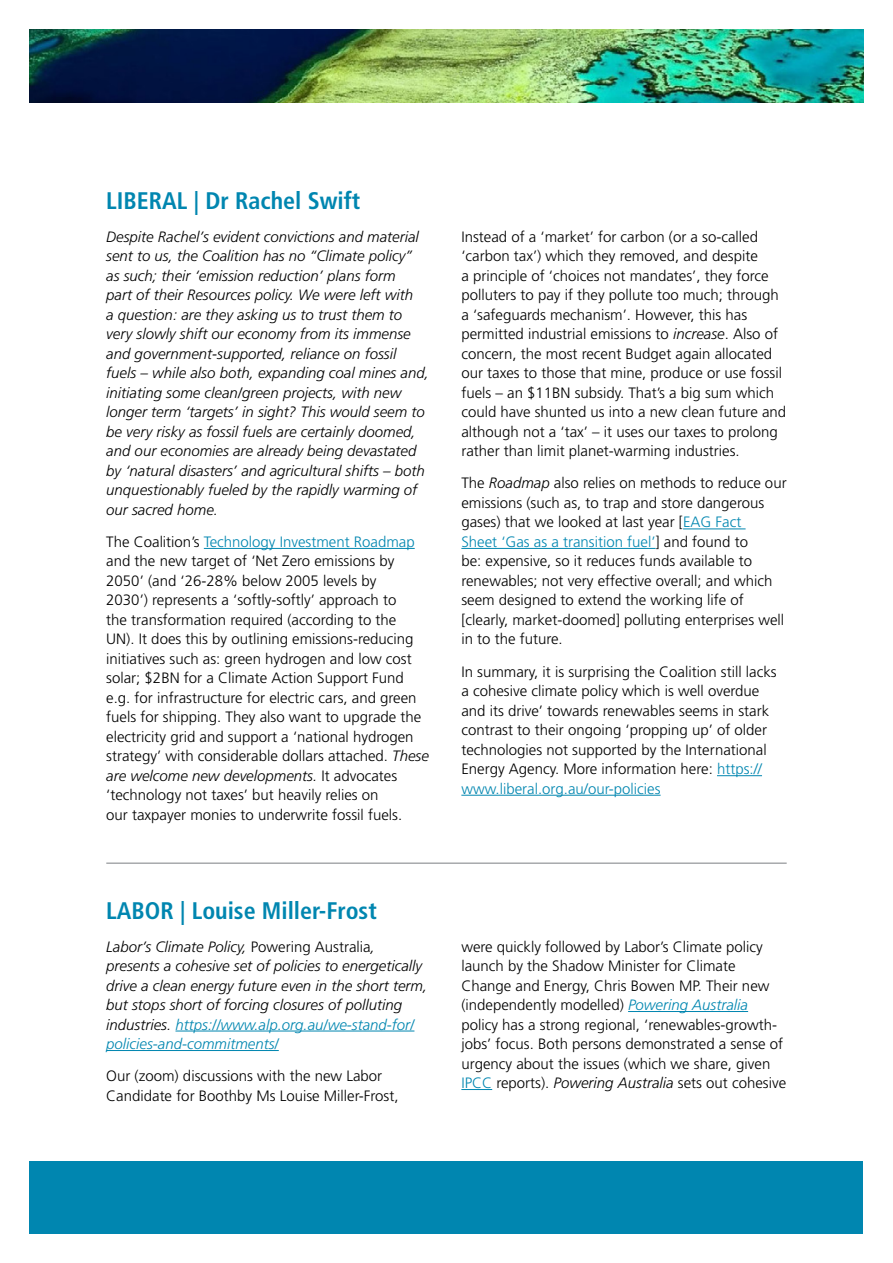
<style>
.page{position:relative;width:893px;height:1263px;background:#fff}
.page>*{position:absolute;margin:0;border:0;box-sizing:border-box;transform-origin:0 0}
.t1{font:700 condensed 24px "Frutiger LT Std";color:#0086b0}
.t2{font:300 15px/19.5px "Frutiger LT Std";color:#000}
.t3{font:italic 300 15px/19.5px "Frutiger LT Std";color:#000}
.s1{color:#0086b0}
.s2{font-style:italic}
.s3{font-style:normal}
.s4{font-style:italic;color:#0086b0}
</style>
<div class="page">
<hr style="left:204px;top:548px;width:211px;height:1px;background:#0086b0">
<hr style="left:683px;top:528px;width:63px;height:1px;background:#0086b0">
<hr style="left:461px;top:548px;width:195px;height:1px;background:#0086b0">
<hr style="left:717px;top:775px;width:45px;height:1px;background:#0086b0">
<hr style="left:461px;top:795px;width:200px;height:1px;background:#0086b0">
<hr style="left:106px;top:862px;width:681px;height:2px;background:#a7a9ac">
<hr style="left:175px;top:1031px;width:239px;height:1px;background:#0086b0">
<hr style="left:106px;top:1050px;width:173px;height:1px;background:#0086b0">
<hr style="left:628px;top:1011px;width:120px;height:1px;background:#0086b0">
<hr style="left:461px;top:1089px;width:31px;height:1px;background:#0086b0">
<img style="left:30px;top:30px;width:833px;height:72px">
<div style="left:30px;top:1161px;width:833px;height:72px;background:#0086b0"></div>
<h1 class="t1" style="left:106px;top:187px;width:255px">LIBERAL | Dr Rachel Swift</h1>
<p class="t3" style="left:106px;top:227px;width:324px">Despite Rachel’s evident convictions and material sent to us, the Coalition has no “Climate policy” as such; their ‘emission reduction’ plans form<br>part of their Resources policy. We were left with<br>a question: are they asking us to trust them to very slowly shift our economy from its immense and government-supported, reliance on fossil fuels – while also both, expanding coal mines and, initiating some clean/green projects, with new longer term ‘targets’ in sight? This would seem to be very risky as fossil fuels are certainly doomed, and our economies are already being devastated by ‘natural disasters’ and agricultural shifts – both unquestionably fueled by the rapidly warming of our sacred home.</p>
<p class="t2" style="left:106px;top:532px;width:324px">The Coalition’s <span class="s1">Technology Investment Roadmap </span>and the new target of ‘Net Zero emissions by 2050’ (and ‘26-28% below 2005 levels by<br>2030’) represents a ‘softly-softly’ approach to<br>the transformation required (according to the<br>UN). It does this by outlining emissions-reducing initiatives such as: green hydrogen and low cost solar; $2BN for a Climate Action Support Fund e.g. for infrastructure for electric cars, and green fuels for shipping. They also want to upgrade the electricity grid and support a ‘national hydrogen strategy’ with considerable dollars attached. <span class="s2">These are welcome new developments.</span> It advocates ‘technology not taxes’ but heavily relies on<br>our taxpayer monies to underwrite fossil fuels.</p>
<h1 class="t1" style="left:106px;top:897px;width:272px">LABOR | Louise Miller-Frost</h1>
<p class="t3" style="left:106px;top:937px;width:322px">Labor’s Climate Policy, <span class="s3">Powering Australia</span>, presents a cohesive set of policies to energetically drive a clean energy future even in the short term, but stops short of forcing closures of polluting industries. <span class="s1">https://www.alp.org.au/we-stand-for/ policies-and-commitments/</span></p>
<p class="t2" style="left:106px;top:1066px;width:294px">Our (zoom) discussions with the new Labor<br>Candidate for Boothby Ms Louise Miller-Frost,</p>
<p class="t2" style="left:461px;top:227px;width:326px">Instead of a ‘market’ for carbon (or a so-called ‘carbon tax’) which they removed, and despite<br>a principle of ‘choices not mandates’, they force polluters to pay if they pollute too much; through a ‘safeguards mechanism’. However, this has permitted industrial emissions to <span class="s2">increase</span>. Also of concern, the most recent Budget again allocated our taxes to those that mine, produce or use fossil fuels – an $11BN subsidy. That’s a big sum which could have shunted us into a new clean future and although not a ‘tax’ – it uses our taxes to prolong rather than limit planet-warming industries.</p>
<p class="t2" style="left:461px;top:474px;width:327px">The <span class="s2">Roadmap</span> also relies on methods to reduce our emissions (such as, to trap and store dangerous gases) that we looked at last year [<span class="s1">EAG Fact<br>Sheet ‘Gas as a transition fuel’</span>] and found to<br>be: expensive, so it reduces funds available to renewables; not very effective overall; and which seem designed to extend the working life of [clearly, market-doomed] polluting enterprises well in to the future.</p>
<p class="t2" style="left:461px;top:662px;width:317px">In summary, it is surprising the Coalition still lacks a cohesive climate policy which is well overdue and its drive’ towards renewables seems in stark contrast to their ongoing ‘propping up’ of older technologies not supported by the International Energy Agency. More information here: <span class="s1">https:// www.liberal.org.au/our-policies</span></p>
<p class="t2" style="left:461px;top:937px;width:326px">were quickly followed by Labor’s Climate policy launch by the Shadow Minister for Climate Change and Energy, Chris Bowen MP. Their new (independently modelled) <span class="s4">Powering Australia </span>policy has a strong regional, ‘renewables-growth&shy;jobs’ focus. Both persons demonstrated a sense of urgency about the issues (which we share, given <span class="s1">IPCC</span> reports). <span class="s2">Powering Australia</span> sets out cohesive</p>
</div>
